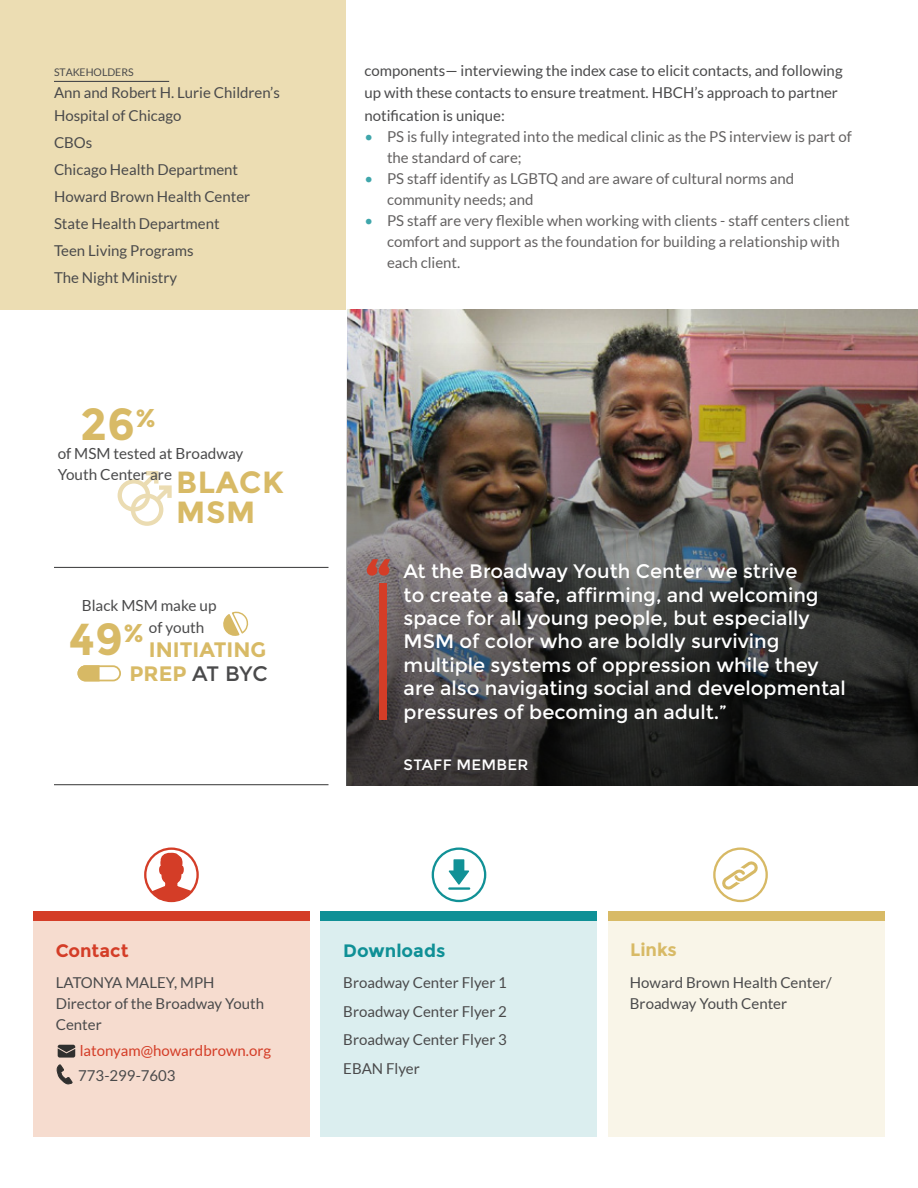
<style>
.page{position:relative;width:918px;height:1188px;background:#fff}
.page>*{position:absolute;margin:0;border:0;box-sizing:border-box;transform-origin:0 0}
.t1{font:700 44.7px "Montserrat";color:#d8ba66}
.t2{font:700 30.6px/30.6px "Montserrat";letter-spacing:.02em;color:#d8ba66}
.t3{font:700 21px/24.2px "Montserrat";color:#d8ba66;text-align:right}
.t4{font:19.5px/23.4px "Montserrat";color:#fff}
.t5{font:700 18px "Montserrat";color:#0f9096}
.t6{font:700 18px "Montserrat";color:#d43d27}
.t7{font:700 18px "Montserrat";color:#d8ba66}
.t8{font:15.3px/21px "Lato";color:#4a4a4b}
.t9{font:15px/27px "Lato";color:#4a4a4b}
.t10{font:15px/21px "Lato";color:#646262}
.t11{font:15px "Lato";color:#d43d27}
.t12{font:15px "Montserrat";letter-spacing:.02em;color:#fff}
.t13{font:10.5px "Lato";color:#4a4a4b}
.s1{font-weight:400;color:#4a4a4b}
.s2{color:#3fa6ab}
</style>
<div class="page">
<img style="left:347px;top:310px;width:571px;height:33px">
<div style="left:0;top:0;width:346px;height:310px;background:#ecddb3"></div>
<hr style="left:54px;top:81px;width:115px;height:1px;background:#4a4a4b">
<img style="left:346px;top:343px;width:572px;height:442px">
<svg style="left:367px;top:559px;width:23px;height:17px"></svg>
<div style="left:380px;top:583px;width:7px;height:137px;background:#d43d27"></div>
<div style="left:608px;top:921px;width:277px;height:216px;background:#f9f5e8"></div>
<div style="left:608px;top:912px;width:277px;height:9px;background:#d8ba66"></div>
<div style="left:33px;top:922px;width:277px;height:215px;background:#f6dccf"></div>
<div style="left:321px;top:922px;width:276px;height:215px;background:#dbeeef"></div>
<div style="left:33px;top:912px;width:277px;height:9px;background:#d43d27"></div>
<div style="left:321px;top:912px;width:276px;height:9px;background:#0f9096"></div>
<div style="left:144px;top:847px;width:55px;height:55px;border:2px solid #d43d27;border-radius:50%"></div>
<svg style="left:150px;top:847px;width:43px;height:56px"></svg>
<svg style="left:432px;top:847px;width:54px;height:55px"></svg>
<svg style="left:713px;top:847px;width:55px;height:55px"></svg>
<svg style="left:58px;top:1045px;width:17px;height:13px"></svg>
<svg style="left:57px;top:1064px;width:16px;height:20px"></svg>
<svg style="left:118px;top:471px;width:54px;height:55px"></svg>
<div style="left:78px;top:665px;width:43px;height:16px;border:2px solid #d7b965;border-radius:7px"></div>
<svg style="left:77px;top:665px;width:23px;height:17px"></svg>
<svg style="left:223px;top:611px;width:26px;height:25px"></svg>
<hr style="left:54px;top:567px;width:274px;height:1px;background:#4a4a4b">
<hr style="left:54px;top:784px;width:274px;height:1px;background:#4a4a4b">
<p class="t13" style="left:54px;top:66px;width:81px">STAKEHOLDERS</p>
<p class="t9" style="left:54px;top:81px;width:227px;line-height:22.5px">Ann and Robert H. Lurie Children’s<br>Hospital of Chicago</p>
<p class="t9" style="left:54px;top:129px;width:198px">CBOs<br>Chicago Health Department<br>Howard Brown Health Center<br>State Health Department<br>Teen Living Programs<br>The Night Ministry</p>
<h1 class="t1" style="left:80px;top:397px;width:78px">26<sup>%</sup></h1>
<p class="t8" style="left:58px;top:443px;width:187px">of MSM tested at Broadway<br>Youth Center are</p>
<h2 class="t2" style="left:176px;top:467px;width:109px">Black<br>MSM</h2>
<p class="t8" style="left:149px;top:594px;width:69px;line-height:21.9px;text-indent:-67px">Black MSM make up of youth</p>
<h3 class="t3" style="left:129px;top:638px;width:140px">i nitiati ng<br>PrEP <span class="s1">at BYC</span></h3>
<h1 class="t1" style="left:69px;top:613px;width:77px">49<sup>%</sup></h1>
<p class="t9" style="left:364px;top:59px;width:480px;line-height:22.5px">components— interviewing the index case to elicit contacts, and following up with these contacts to ensure treatment. HBCH’s approach to partner notification is unique:</p>
<p class="t10" style="left:387px;top:126px;width:466px;text-indent:-22px"><span class="s2">•</span> PS is fully integrated into the medical clinic as the PS interview is part of the standard of care;</p>
<p class="t10" style="left:387px;top:168px;width:409px;text-indent:-22px"><span class="s2">•</span> PS staff identify as LGBTQ and are aware of cultural norms and community needs; and</p>
<p class="t10" style="left:387px;top:210px;width:464px;text-indent:-22px"><span class="s2">•</span> PS staff are very flexible when working with clients - staff centers client comfort and support as the foundation for building a relationship with each client.</p>
<p class="t4" style="left:404px;top:560px;width:444px">At the Broadway Youth Center we strive<br>to create a safe, affirming, and welcoming space for all young people, but especially MSM of color who are boldly surviving multiple systems of oppression while they are also navigating social and developmental pressures of becoming an adult.”</p>
<p class="t12" style="left:404px;top:756px;width:126px">Staff Member</p>
<p class="t6" style="left:56px;top:940px;width:74px">Contact</p>
<p class="t5" style="left:343px;top:940px;width:104px">Downloads</p>
<p class="t9" style="left:56px;top:969px;width:19px">Latonya</p>
<p class="t9" style="left:125px;top:969px;width:24px">Maley</p>
<p class="t9" style="left:56px;top:972px;width:210px;line-height:21px;text-indent:118px">, MPH<br>Director of the Broadway Youth<br>Center</p>
<p class="t11" style="left:80px;top:1042px;width:193px">latonyam@howardbrown.org</p>
<p class="t9" style="left:78px;top:1062px;width:99px">773-299-7603</p>
<p class="t9" style="left:343px;top:968px;width:165px;line-height:28.5px;text-align:justify">Broadway Center Flyer 1<br>Broadway Center Flyer 2<br>Broadway Center Flyer 3<br>EBAN Flyer</p>
<p class="t7" style="left:630px;top:939px;width:48px">Links</p>
<p class="t9" style="left:630px;top:972px;width:203px;line-height:21px">Howard Brown Health Center/<br>Broadway Youth Center</p>
</div>
